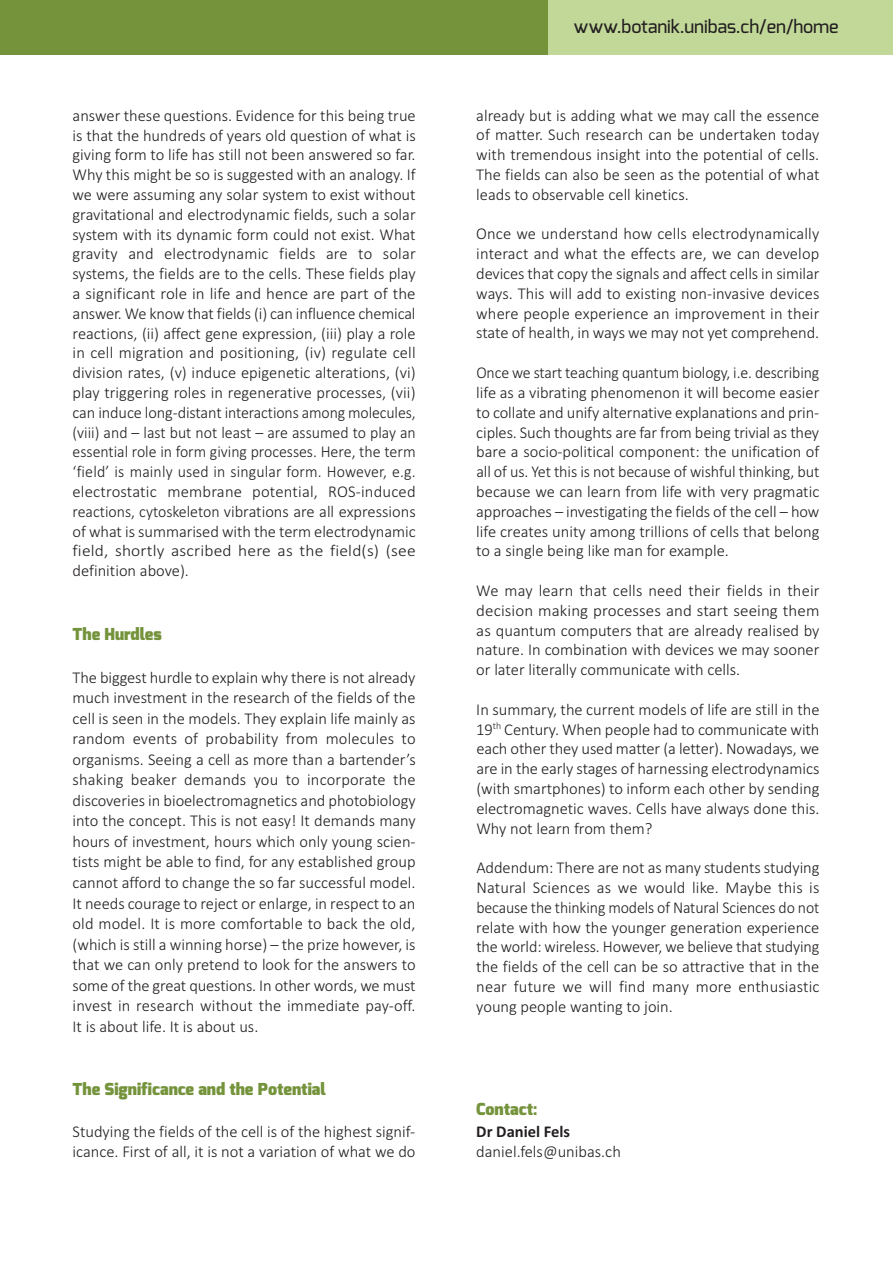
<style>
.page{position:relative;width:893px;height:1263px;background:#fff}
.page>*{position:absolute;margin:0;border:0;box-sizing:border-box;transform-origin:0 0}
.t1{font:500 18px "Exo";color:#231f20}
.t2{font:300 16.5px/19.8px "Calibri";color:#231f20;text-align:justify}
.t3{font:300 16.5px/19.8px "Calibri";color:#231f20;text-align:justify;scale:.96 1}
.t4{font:900 16.5px "Exo";color:#74933b}
.t5{font:700 16.5px "Calibri";color:#231f20}
</style>
<div class="page">
<div style="left:0;top:0;width:893px;height:55px;background:#74933b"></div>
<div style="left:549px;top:0;width:344px;height:55px;background:#c1d898"></div>
<p class="t2" style="left:73px;top:105px;width:345px">answer these questions. Evidence for this being true is that the hundreds of years old question of what is giving form to life has still not been answered so far.<br>Why this might be so is suggested with an analogy. If we were assuming any solar system to exist without gravitational and electrodynamic fields, such a solar system with its dynamic form could not exist. What gravity and electrodynamic fields are to solar systems, the fields are to the cells. These fields play a significant role in life and hence are part of the answer. We know that fields (i) can influence chemical reactions, (ii) affect gene expression, (iii) play a role in cell migration and positioning, (iv) regulate cell division rates, (v) induce epigenetic alterations, (vi) play triggering roles in regenerative processes, (vii) can induce long-distant interactions among molecules, (viii) and – last but not least – are assumed to play an essential role in form giving processes. Here, the term ‘field’ is mainly used in singular form. However, e.g. electrostatic membrane potential, ROS-induced reactions, cytoskeleton vibrations are all expressions of what is summarised with the term electrodynamic field, shortly ascribed here as the field(s) (see definition above).</p>
<p class="t4" style="left:73px;top:624px;width:91px">The Hurdles</p>
<p class="t2" style="left:73px;top:666px;width:345px;line-height:20.5px">The biggest hurdle to explain why there is not already much investment in the research of the fields of the cell is seen in the models. They explain life mainly as random events of probability from molecules to organisms. Seeing a cell as more than a bartender’s shaking beaker demands you to incorporate the discoveries in bioelectromagnetics and photobiology into the concept. This is not easy! It demands many hours of investment, hours which only young scien&shy;tists might be able to find, for any established group cannot afford to change the so far successful model.<br>It needs courage to reject or enlarge, in respect to an old model. It is more comfortable to back the old, (which is still a winning horse) – the prize however, is that we can only pretend to look for the answers to some of the great questions. In other words, we must invest in research without the immediate pay-off.<br>It is about life. It is about us.</p>
<p class="t4" style="left:73px;top:1080px;width:255px">The Significance and the Potential</p>
<p class="t2" style="left:73px;top:1122px;width:345px">Studying the fields of the cell is of the highest signif&shy;icance. First of all, it is not a variation of what we do</p>
<p class="t1" style="left:574px;top:19px;width:266px">www.botanik.unibas.ch/en/home</p>
<p class="t2" style="left:476px;top:105px;width:345px">already but is adding what we may call the essence of matter. Such research can be undertaken today with tremendous insight into the potential of cells.<br>The fields can also be seen as the potential of what leads to observable cell kinetics.</p>
<p class="t2" style="left:476px;top:224px;width:345px">Once we understand how cells electrodynamically interact and what the effects are, we can develop devices that copy the signals and affect cells in similar ways. This will add to existing non-invasive devices where people experience an improvement in their state of health, in ways we may not yet comprehend.</p>
<p class="t3" style="left:476px;top:363px;width:359px">Once we start teaching quantum biology, i.e. describing life as a vibrating phenomenon it will become easier to collate and unify alternative explanations and prin&shy;ciples. Such thoughts are far from being trivial as they bare a socio-political component: the unification of all of us. Yet this is not because of wishful thinking, but because we can learn from life with very pragmatic approaches – investigating the fields of the cell – how life creates unity among trillions of cells that belong to a single being like man for example.</p>
<p class="t2" style="left:476px;top:580px;width:345px">We may learn that cells need their fields in their decision making processes and start seeing them as quantum computers that are already realised by nature. In combination with devices we may sooner or later literally communicate with cells.</p>
<p class="t2" style="left:476px;top:699px;width:345px">In summary, the current models of life are still in the 19<sup>th</sup> Century. When people had to communicate with each other they used matter (a letter). Nowadays, we are in the early stages of harnessing electrodynamics (with smartphones) to inform each other by sending electromagnetic waves. Cells have always done this.<br>Why not learn from them?</p>
<p class="t2" style="left:476px;top:858px;width:345px">Addendum: There are not as many students studying Natural Sciences as we would like. Maybe this is because the thinking models of Natural Sciences do not relate with how the younger generation experience the world: wireless. However, we believe that studying the fields of the cell can be so attractive that in the near future we will find many more enthusiastic young people wanting to join.</p>
<p class="t4" style="left:476px;top:1100px;width:63px">Contact:</p>
<p class="t5" style="left:476px;top:1122px;width:95px">Dr Daniel Fels</p>
<p class="t2" style="left:476px;top:1141px;width:146px">daniel.fels@unibas.ch</p>
</div>
